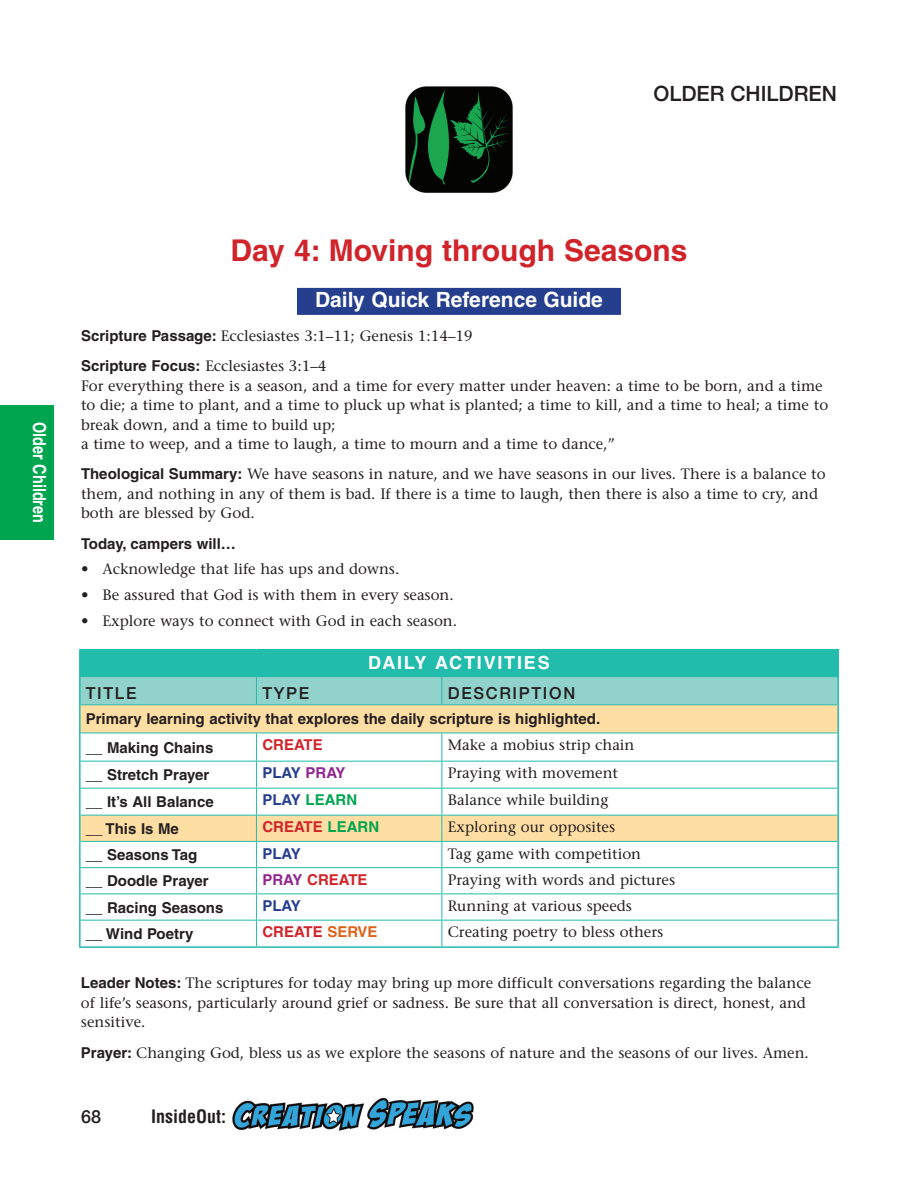
<style>
.page{position:relative;width:918px;height:1188px;background:#fff}
.page>*{position:absolute;margin:0;border:0;box-sizing:border-box;transform-origin:0 0}
.t1{font:700 30px "Helvetica";color:#d1232a}
.t2{font:700 21px "Helvetica";color:#fff}
.t3{font:500 21px "Helvetica Neue";color:#231f20}
.t4{font:700 18px "Helvetica";letter-spacing:.1em;color:#fff}
.t5{font:700 18px "Helvetica";color:#fff;scale:.8 1}
.t6{font:700 condensed 18px "Helvetica";color:#231f20}
.t7{font:500 18px "Helvetica Neue";color:#231f20}
.t8{font:500 16.5px "Helvetica Neue";letter-spacing:.1em;color:#231f20}
.t9{font:15px/19.5px "Stone Serif";color:#231f20}
.t10{font:700 15px/28.2px "Helvetica";color:#231f20}
.t11{font:700 15px "Helvetica";color:#d1232a}
.t12{font:700 15px "Helvetica";color:#253f8e}
.t13{font:700 15px "Helvetica";color:#00a54f}
.s1{font-family:"Helvetica";font-weight:700}
.s2{color:#90268f}
.s3{color:#253f8e}
.s4{color:#00a54f}
.s5{color:#dc641c}
</style>
<div class="page">
<div style="left:0;top:405px;width:54px;height:135px;background:#00a54f"></div>
<img style="left:232px;top:1097px;width:242px;height:34px">
<div style="left:297px;top:288px;width:324px;height:27px;background:#253f8e"></div>
<div style="left:80px;top:650px;width:758px;height:27px;background:#22bcac"></div>
<svg style="left:81px;top:705px;width:756px;height:28px;background:#f8dca4"></svg>
<svg style="left:81px;top:734px;width:756px;height:212px"></svg>
<hr style="left:79px;top:649px;width:177px;height:1px;background:#22bcac">
<hr style="left:79px;top:650px;width:2px;height:27px;background:#22bcac">
<hr style="left:256px;top:649px;width:186px;height:1px;background:#22bcac">
<hr style="left:442px;top:649px;width:397px;height:1px;background:#22bcac">
<hr style="left:837px;top:650px;width:2px;height:27px;background:#22bcac">
<hr style="left:79px;top:677px;width:2px;height:28px;background:#22bcac">
<hr style="left:837px;top:677px;width:2px;height:28px;background:#22bcac">
<div style="left:80px;top:677px;width:758px;height:28px;background:#91d3cb"></div>
<hr style="left:81px;top:704px;width:175px;height:1px;background:#22bcac">
<hr style="left:256px;top:704px;width:186px;height:1px;background:#22bcac">
<hr style="left:442px;top:704px;width:395px;height:1px;background:#22bcac">
<hr style="left:81px;top:733px;width:175px;height:1px;background:#22bcac">
<hr style="left:256px;top:733px;width:186px;height:1px;background:#22bcac">
<hr style="left:442px;top:733px;width:395px;height:1px;background:#22bcac">
<hr style="left:81px;top:761px;width:175px;height:1px;background:#22bcac">
<hr style="left:256px;top:761px;width:186px;height:1px;background:#22bcac">
<hr style="left:442px;top:761px;width:395px;height:1px;background:#22bcac">
<hr style="left:81px;top:788px;width:175px;height:1px;background:#22bcac">
<hr style="left:256px;top:788px;width:186px;height:1px;background:#22bcac">
<hr style="left:442px;top:788px;width:395px;height:1px;background:#22bcac">
<hr style="left:81px;top:815px;width:175px;height:1px;background:#22bcac">
<hr style="left:256px;top:815px;width:186px;height:1px;background:#22bcac">
<hr style="left:442px;top:815px;width:395px;height:1px;background:#22bcac">
<hr style="left:81px;top:841px;width:175px;height:1px;background:#22bcac">
<hr style="left:256px;top:841px;width:186px;height:1px;background:#22bcac">
<hr style="left:442px;top:841px;width:395px;height:1px;background:#22bcac">
<hr style="left:81px;top:867px;width:175px;height:1px;background:#22bcac">
<hr style="left:256px;top:867px;width:186px;height:1px;background:#22bcac">
<hr style="left:442px;top:867px;width:395px;height:1px;background:#22bcac">
<hr style="left:81px;top:894px;width:175px;height:1px;background:#22bcac">
<hr style="left:256px;top:894px;width:186px;height:1px;background:#22bcac">
<hr style="left:442px;top:894px;width:395px;height:1px;background:#22bcac">
<hr style="left:81px;top:920px;width:175px;height:1px;background:#22bcac">
<hr style="left:256px;top:920px;width:186px;height:1px;background:#22bcac">
<svg style="left:256px;top:733px;width:1px;height:213px"></svg>
<hr style="left:442px;top:920px;width:395px;height:1px;background:#22bcac">
<svg style="left:441px;top:733px;width:1px;height:213px"></svg>
<hr style="left:79px;top:705px;width:2px;height:28px;background:#22bcac">
<hr style="left:837px;top:705px;width:2px;height:28px;background:#22bcac">
<hr style="left:79px;top:733px;width:2px;height:28px;background:#22bcac">
<hr style="left:837px;top:733px;width:2px;height:28px;background:#22bcac">
<hr style="left:79px;top:761px;width:2px;height:27px;background:#22bcac">
<hr style="left:837px;top:761px;width:2px;height:27px;background:#22bcac">
<hr style="left:79px;top:788px;width:2px;height:27px;background:#22bcac">
<hr style="left:837px;top:788px;width:2px;height:27px;background:#22bcac">
<hr style="left:79px;top:815px;width:2px;height:26px;background:#22bcac">
<hr style="left:837px;top:815px;width:2px;height:26px;background:#22bcac">
<hr style="left:79px;top:841px;width:2px;height:27px;background:#22bcac">
<hr style="left:837px;top:841px;width:2px;height:27px;background:#22bcac">
<hr style="left:79px;top:868px;width:2px;height:26px;background:#22bcac">
<hr style="left:837px;top:868px;width:2px;height:26px;background:#22bcac">
<hr style="left:79px;top:894px;width:2px;height:26px;background:#22bcac">
<hr style="left:837px;top:894px;width:2px;height:26px;background:#22bcac">
<hr style="left:79px;top:920px;width:2px;height:26px;background:#22bcac">
<hr style="left:837px;top:920px;width:2px;height:26px;background:#22bcac">
<hr style="left:79px;top:946px;width:177px;height:2px;background:#22bcac">
<hr style="left:256px;top:946px;width:186px;height:2px;background:#22bcac">
<hr style="left:442px;top:946px;width:397px;height:2px;background:#22bcac">
<img style="left:405px;top:86px;width:108px;height:107px">
<h2 class="t3" style="left:653px;top:77px;width:185px">OLDER CHILDREN</h2>
<p class="t5" style="left:50px;top:422px;width:127px;rotate:90deg">Older Children</p>
<h1 class="t1" style="left:230px;top:232px;width:459px">Day 4: Moving through Seasons</h1>
<h2 class="t2" style="left:315px;top:287px;width:289px">Daily Quick Reference Guide</h2>
<p class="t9" style="left:81px;top:321px;width:393px;line-height:30.3px"><span class="s1">Scripture Passage:</span> Ecclesiastes 3:1–11; Genesis 1:14–19<br><span class="s1">Scripture Focus:</span> Ecclesiastes 3:1–4</p>
<p class="t9" style="left:81px;top:376px;width:749px">For everything there is a season, and a time for every matter under heaven: a time to be born, and a time to die; a time to plant, and a time to pluck up what is planted; a time to kill, and a time to heal; a time to break down, and a time to build up;<br>a time to weep, and a time to laugh, a time to mourn and a time to dance,”</p>
<p class="t9" style="left:81px;top:465px;width:746px"><span class="s1">Theological Summary:</span> We have seasons in nature, and we have seasons in our lives. There is a balance to them, and nothing in any of them is bad. If there is a time to laugh, then there is also a time to cry, and both are blessed by God.</p>
<p class="t10" style="left:81px;top:529px;width:156px">Today, campers will…</p>
<p class="t9" style="left:81px;top:559px;width:320px">• Acknowledge that life has ups and downs.</p>
<p class="t9" style="left:81px;top:585px;width:374px">• Be assured that God is with them in every season.</p>
<p class="t9" style="left:81px;top:611px;width:378px">• Explore ways to connect with God in each season.</p>
<p class="t4" style="left:368px;top:652px;width:183px">DAILY ACTIVITIES</p>
<p class="t8" style="left:86px;top:680px;width:52px">TITLE</p>
<p class="t8" style="left:262px;top:680px;width:48px">TYPE</p>
<p class="t8" style="left:448px;top:680px;width:129px">DESCRIPTION</p>
<p class="t10" style="left:86px;top:705px;width:516px">Primary learning activity that explores the daily scripture is highlighted. __ Making Chains</p>
<p class="t11" style="left:262px;top:736px;width:62px">CREATE</p>
<p class="t9" style="left:448px;top:735px;width:188px">Make a mobius strip chain</p>
<p class="t10" style="left:86px;top:761px;width:125px">__ Stretch Prayer</p>
<p class="t12" style="left:262px;top:764px;width:85px">PLAY <span class="s2">PRAY</span></p>
<p class="t9" style="left:448px;top:763px;width:172px">Praying with movement</p>
<p class="t10" style="left:86px;top:788px;width:129px">__ It’s All Balance</p>
<p class="t13" style="left:262px;top:791px;width:96px"><span class="s3">PLAY</span> LEARN</p>
<p class="t9" style="left:448px;top:790px;width:162px">Balance while building</p>
<p class="t10" style="left:86px;top:814px;width:95px">__ This Is Me</p>
<p class="t11" style="left:262px;top:818px;width:118px">CREATE <span class="s4">LEARN</span></p>
<p class="t9" style="left:448px;top:817px;width:169px">Exploring our opposites</p>
<p class="t10" style="left:86px;top:841px;width:113px">__ Seasons Tag</p>
<p class="t12" style="left:262px;top:844px;width:40px">PLAY</p>
<p class="t9" style="left:448px;top:844px;width:195px">Tag game with competition</p>
<p class="t10" style="left:86px;top:867px;width:124px">__ Doodle Prayer</p>
<p class="t11" style="left:262px;top:870px;width:107px"><span class="s2">PRAY</span> CREATE</p>
<p class="t9" style="left:448px;top:870px;width:229px">Praying with words and pictures</p>
<p class="t10" style="left:86px;top:893px;width:139px">__ Racing Seasons</p>
<p class="t12" style="left:262px;top:897px;width:40px">PLAY</p>
<p class="t9" style="left:448px;top:896px;width:186px">Running at various speeds</p>
<p class="t10" style="left:86px;top:920px;width:109px">__ Wind Poetry</p>
<p class="t11" style="left:262px;top:923px;width:117px">CREATE <span class="s5">SERVE</span></p>
<p class="t9" style="left:448px;top:922px;width:217px">Creating poetry to bless others</p>
<p class="t9" style="left:81px;top:973px;width:732px"><span class="s1">Leader Notes:</span> The scriptures for today may bring up more difficult conversations regarding the balance of life’s seasons, particularly around grief or sadness. Be sure that all conversation is direct, honest, and sensitive.</p>
<p class="t9" style="left:81px;top:1043px;width:729px"><span class="s1">Prayer:</span> Changing God, bless us as we explore the seasons of nature and the seasons of our lives. Amen.</p>
<p class="t7" style="left:81px;top:1102px;width:22px">68</p>
<p class="t6" style="left:151px;top:1106px;width:77px">InsideOut:</p>
</div>
